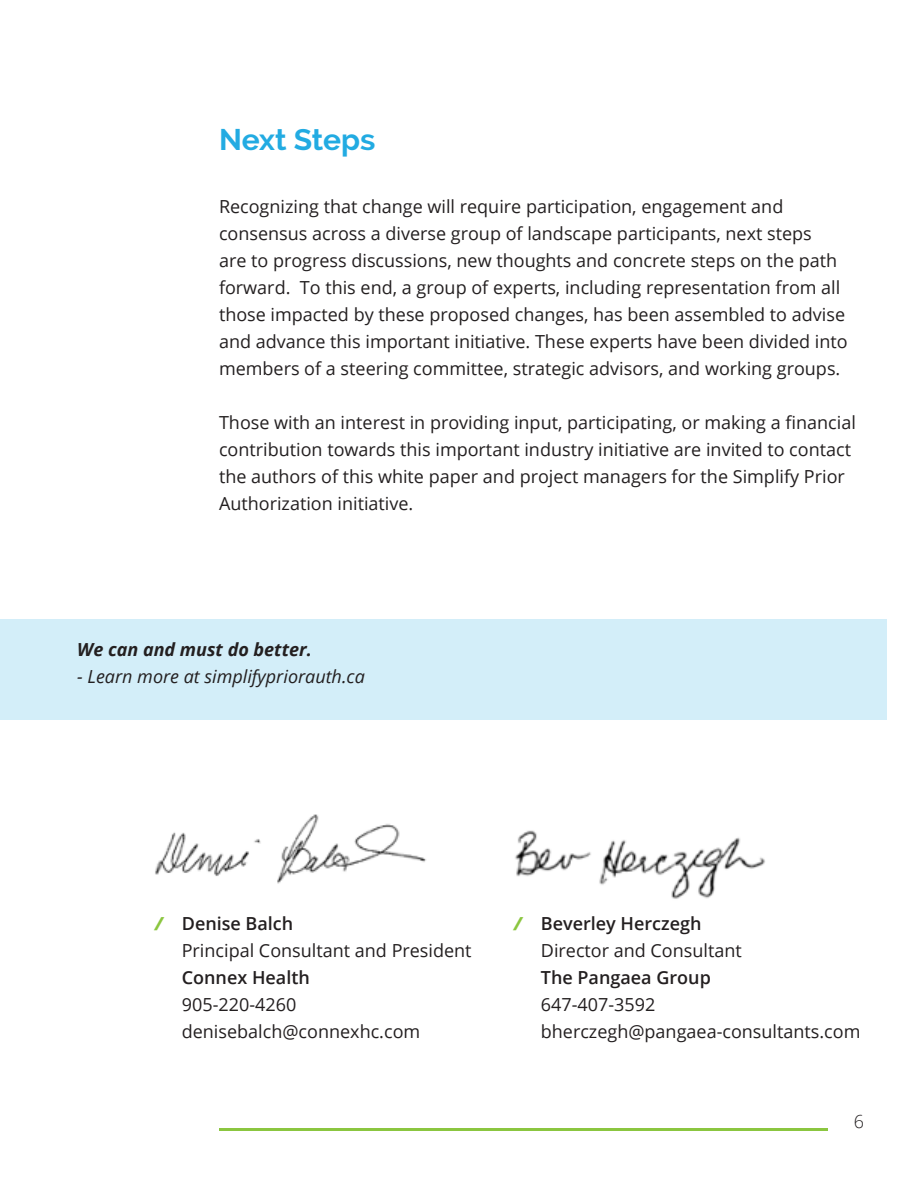
<style>
.page{position:relative;width:918px;height:1188px;background:#fff}
.page>*{position:absolute;margin:0;border:0;box-sizing:border-box;transform-origin:0 0}
.t1{font:700 30px "Raleway";color:#22abe2}
.body_copy{font:18px/27px "Open Sans";color:#231f20}
.Qoute_By{font:italic 18px "Open Sans";color:#231f20}
.Qoute{font:italic 700 18px "Open Sans";color:#231f20}
.t2{font:300 18px "Open Sans";color:#231f20}
.s1{font-weight:800;font-style:italic;color:#8bc640}
.s2{font-weight:600}
</style>
<div class="page">
<hr style="left:219px;top:1128px;width:609px;height:3px;background:#8bc640">
<div style="left:0;top:619px;width:887px;height:100px;background:#d3eef9"></div>
<img style="left:155px;top:814px;width:271px;height:70px">
<img style="left:515px;top:830px;width:250px;height:69px">
<p class="t1" style="left:219px;top:122px;width:158px">Next Steps</p>
<p class="body_copy" style="left:219px;top:192px;width:630px">Recognizing that change will require participation, engagement and consensus across a diverse group of landscape participants, next steps<br>are to progress discussions, new thoughts and concrete steps on the path forward. To this end, a group of experts, including representation from all those impacted by these proposed changes, has been assembled to advise and advance this important initiative. These experts have been divided into members of a steering committee, strategic advisors, and working groups.</p>
<p class="body_copy" style="left:219px;top:408px;width:638px">Those with an interest in providing input, participating, or making a financial contribution towards this important industry initiative are invited to contact the authors of this white paper and project managers for the Simplify Prior Authorization initiative.</p>
<p class="Qoute" style="left:77px;top:637px;width:236px">We can and must do better.</p>
<p class="Qoute_By" style="left:77px;top:664px;width:289px">- Learn more at simplifypriorauth.ca</p>
<p class="body_copy" style="left:182px;top:909px;width:291px;text-indent:-27px"><span class="s1">/</span> <span class="s2">Denise Balch<br></span>Principal Consultant and President<br><span class="s2">Connex Health<br></span>905-220-4260 denisebalch@connexhc.com</p>
<p class="body_copy" style="left:541px;top:909px;width:321px;text-indent:-27px"><span class="s1">/</span> <span class="s2">Beverley Herczegh<br></span>Director and Consultant<br><span class="s2">The Pangaea Group<br></span>647-407-3592 bherczegh@pangaea-consultants.com</p>
<p class="t2" style="left:854px;top:1109px;width:12px">6</p>
</div>
